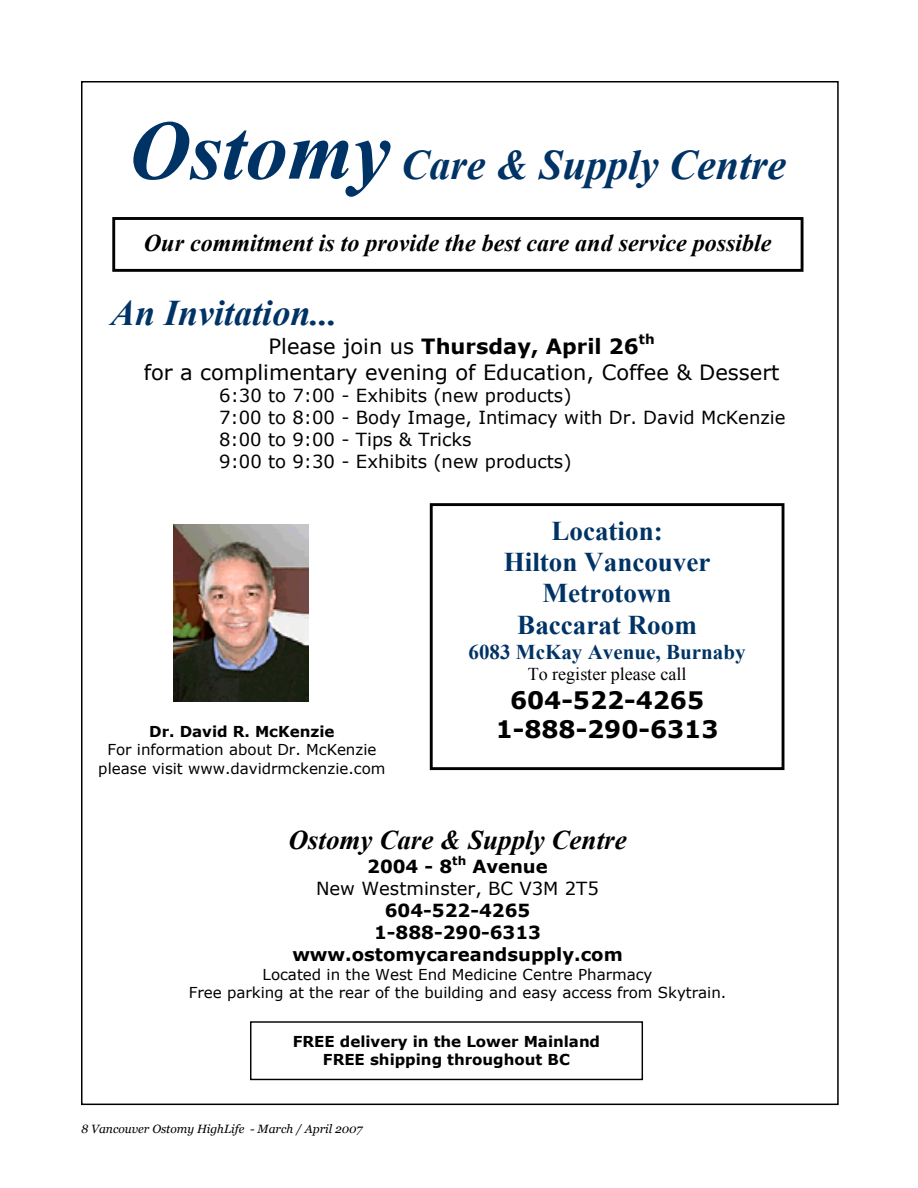
<style>
.page{position:relative;width:918px;height:1188px;background:#fff}
.page>*{position:absolute;margin:0;border:0;box-sizing:border-box;transform-origin:0 0}
.t1{font:italic 700 42.15px "Times New Roman";color:#003365}
.t2{font:italic 700 36.15px "Times New Roman";color:#003365}
.t3{font:700 27px/31px "Times New Roman";color:#003365;text-align:center}
.t4{font:italic 700 27px "Times New Roman";color:#000}
.t5{font:italic 700 24.15px "Times New Roman";color:#000}
.t6{font:700 24.15px "Verdana";color:#000}
.t7{font:21px "Verdana";color:#000}
.t8{font:700 21px "Verdana";color:#000}
.t9{font:700 21px "Times New Roman";color:#003365}
.t10{font:18px/21.9px "Verdana";color:#000}
.t11{font:700 18px/21.9px "Verdana";color:#000;text-align:center}
.t12{font:18px "Times New Roman";color:#000}
.t13{font:15px/18.1px "Verdana";color:#000;text-align:center}
.t14{font:700 15px/18.1px "Verdana";color:#000;text-align:center}
.t15{font:700 13.5px "Verdana";color:#000}
.t16{font:italic 12px "Georgia";color:#000}
.t17{font:700 12px "Verdana";color:#000}
.s1{font-size:84.15px}
.s2{font-weight:400}
</style>
<div class="page">
<div style="left:112px;top:217px;width:692px;height:55px;border:3px solid #010101"></div>
<img style="left:173px;top:524px;width:135px;height:177px">
<div style="left:430px;top:503px;width:354px;height:267px;border:3px solid #010101"></div>
<div style="left:250px;top:1021px;width:393px;height:59px;border:1px solid #010101"></div>
<h1 class="t1" style="left:129px;top:135px;width:659px"><span class="s1">Ostomy</span> Care &amp; Supply Centre</h1>
<h3 class="t5" style="left:144px;top:226px;width:629px">Our commitment is to provide the best care and service possible</h3>
<h2 class="t2" style="left:111px;top:288px;width:228px">An Invitation...</h2>
<h3 class="t8" style="left:269px;top:333px;width:372px"><span class="s2">Please join us</span> Thursday, April 26</h3>
<p class="t15" style="left:639px;top:331px;width:17px">th</p>
<h3 class="t7" style="left:144px;top:359px;width:637px">for a complimentary evening of Education, Coffee &amp; Dessert</h3>
<p class="t10" style="left:219px;top:384px;width:568px">6:30 to 7:00 - Exhibits (new products)<br>7:00 to 8:00 - Body Image, Intimacy with Dr. David McKenzie 8:00 to 9:00 - Tips &amp; Tricks<br>9:00 to 9:30 - Exhibits (new products)</p>
<h3 class="t3" style="left:504px;top:515px;width:208px">Location:<br>Hilton Vancouver<br>Metrotown<br>Baccarat Room</h3>
<h3 class="t9" style="left:468px;top:638px;width:279px">6083 McKay Avenue, Burnaby</h3>
<p class="t12" style="left:528px;top:662px;width:160px">To register please call</p>
<h3 class="t6" style="left:510px;top:685px;width:196px">604-522-4265</h3>
<p class="t14" style="left:149px;top:722px;width:187px">Dr. David R. McKenzie</p>
<h3 class="t6" style="left:496px;top:714px;width:224px">1-888-290-6313</h3>
<p class="t13" style="left:98px;top:740px;width:289px">For information about Dr. McKenzie please visit www.davidrmckenzie.com</p>
<h3 class="t4" style="left:288px;top:821px;width:340px">Ostomy Care &amp; Supply Centre</h3>
<p class="t11" style="left:367px;top:855px;width:87px">2004 - 8</p>
<p class="t17" style="left:452px;top:853px;width:16px">th</p>
<p class="t11" style="left:472px;top:855px;width:77px">Avenue</p>
<p class="t10" style="left:316px;top:877px;width:284px">New Westminster, BC V3M 2T5</p>
<p class="t11" style="left:292px;top:899px;width:332px">604-522-4265<br>1-888-290-6313 www.ostomycareandsupply.com</p>
<p class="t13" style="left:189px;top:965px;width:539px">Located in the West End Medicine Centre Pharmacy<br>Free parking at the rear of the building and easy access from Skytrain.</p>
<p class="t14" style="left:293px;top:1032px;width:309px">FREE delivery in the Lower Mainland<br>FREE shipping throughout BC</p>
<p class="t16" style="left:81px;top:1122px;width:283px">8 Vancouver Ostomy HighLife - March / April 2007</p>
</div>
